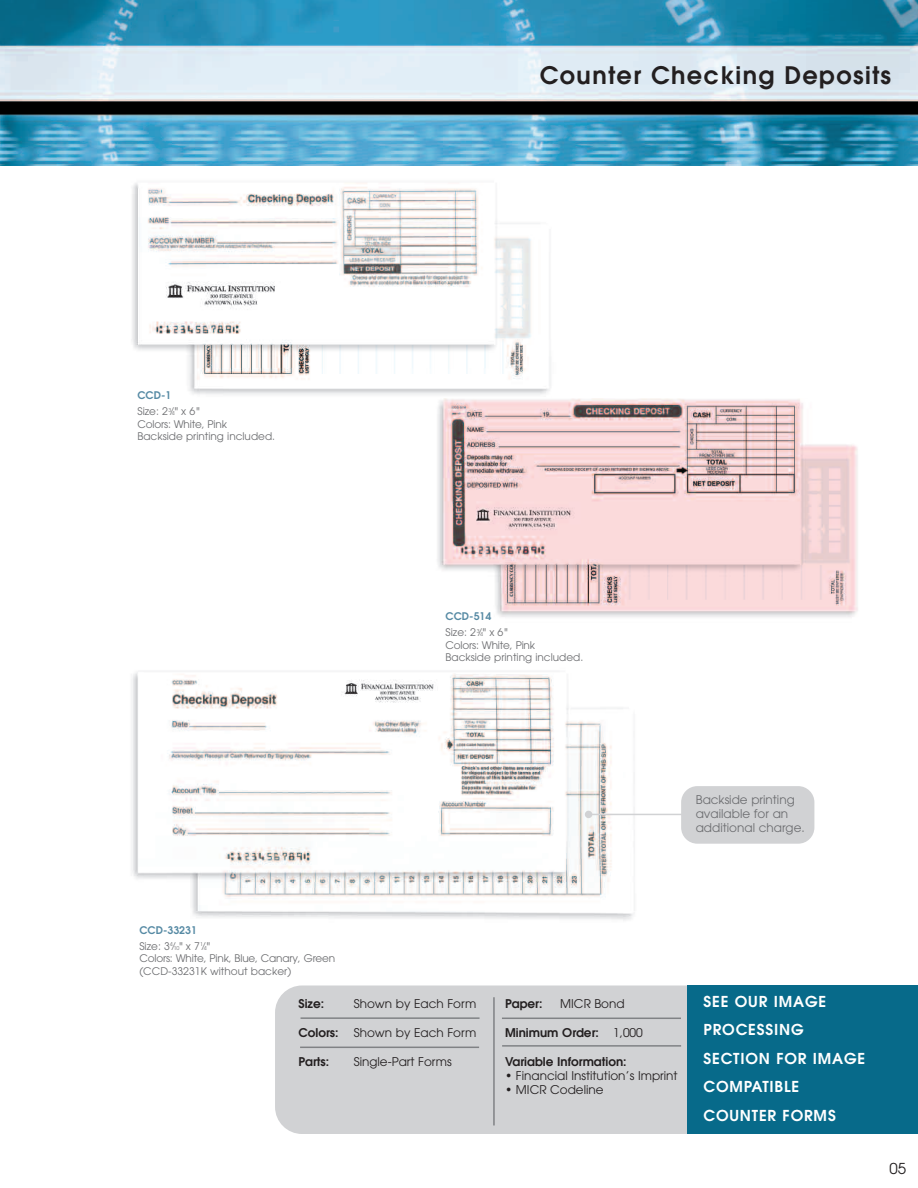
<style>
.page{position:relative;width:918px;height:1188px;background:#fff}
.page>*{position:absolute;margin:0;border:0;box-sizing:border-box;transform-origin:0 0}
.t1{font:600 24px "Avant Garde";letter-spacing:.055em;color:#231f20}
.t2{font:600 15px/28.5px "Avant Garde";letter-spacing:.055em;color:#fff}
.t3{font:15px "Avant Garde";color:#231f20}
.t4{font:12px "Avant Garde";color:#231f20}
.t5{font:600 12px "Avant Garde";color:#231f20}
.t6{font:12px/14.4px "Avant Garde";color:#6c6d70}
.t7{font:10.5px/15.9px "Avant Garde";color:#6c6d70}
.s1{font-weight:600;color:#568aa4}
.s2{font-size:5.25px}
.s3{font-weight:400}
</style>
<div class="page">
<div style="left:275px;top:986px;width:558px;height:148px;background:#d1d2d4;border-radius:27px"></div>
<div style="left:688px;top:986px;width:230px;height:148px;background:#076a8a"></div>
<img style="left:132px;top:672px;width:506px;height:249px">
<hr style="left:589px;top:814px;width:120px;height:1px;background:#d1d2d4">
<div style="left:585px;top:811px;width:7px;height:7px;background:#d1d2d4;border-radius:50%"></div>
<img style="left:0;top:0;width:918px;height:166px">
<hr style="left:301px;top:1017px;width:179px;height:2px;background:#808285">
<hr style="left:493px;top:997px;width:2px;height:128px;background:#808285">
<hr style="left:502px;top:1018px;width:179px;height:1px;background:#808285">
<hr style="left:300px;top:1047px;width:179px;height:1px;background:#808285">
<img style="left:132px;top:182px;width:419px;height:213px">
<img style="left:437px;top:398px;width:421px;height:219px">
<div style="left:681px;top:786px;width:133px;height:58px;background:#d1d2d4;border-radius:16px"></div>
<hr style="left:502px;top:1045px;width:179px;height:2px;background:#808285">
<h1 class="t1" style="left:540px;top:66px;width:353px">Counter Checking Deposits</h1>
<p class="t7" style="left:137px;top:388px;width:64px"><span class="s1">CCD-1<br></span>Size: 2<sup>3</sup>⁄<span class="s2">4</span>" x 6"</p>
<p class="t7" style="left:137px;top:419px;width:139px;line-height:12.6px">Colors: White, Pink<br>Backside printing included.</p>
<p class="t7" style="left:139px;top:923px;width:72px"><span class="s1">CCD-33231<br></span>Size: 3<sup>4</sup>⁄<span class="s2">10</span>" x 7<sup>1</sup>⁄<span class="s2">4</span>"</p>
<p class="t7" style="left:139px;top:953px;width:197px;line-height:12.6px">Colors: White, Pink, Blue, Canary, Green (CCD-33231K without backer)</p>
<p class="t7" style="left:446px;top:609px;width:64px"><span class="s1">CCD-514<br></span>Size: 2<sup>3</sup>⁄<span class="s2">4</span>" x 6"</p>
<p class="t7" style="left:446px;top:640px;width:139px;line-height:12.6px">Colors: White, Pink<br>Backside printing included.</p>
<p class="t6" style="left:696px;top:793px;width:111px">Backside printing available for an additional charge.</p>
<p class="t5" style="left:299px;top:999px;width:27px">Size:</p>
<p class="t4" style="left:354px;top:999px;width:124px">Shown by Each Form</p>
<p class="t5" style="left:299px;top:1028px;width:42px">Colors:</p>
<p class="t4" style="left:354px;top:1028px;width:124px">Shown by Each Form</p>
<p class="t5" style="left:299px;top:1057px;width:32px">Parts:</p>
<p class="t4" style="left:354px;top:1057px;width:100px">Single-Part Forms</p>
<p class="t5" style="left:505px;top:999px;width:39px">Paper:</p>
<p class="t4" style="left:560px;top:999px;width:66px">MICR Bond</p>
<p class="t5" style="left:505px;top:1028px;width:139px">Minimum Order: <span class="s3">1,000</span></p>
<p class="t5" style="left:505px;top:1057px;width:123px">Variable Information:</p>
<p class="t4" style="left:505px;top:1071px;width:174px">• Financial Institution’s Imprint</p>
<p class="t4" style="left:505px;top:1085px;width:100px">• MICR Codeline</p>
<h2 class="t2" style="left:704px;top:988px;width:163px">SEE OUR IMAGE<br>PROCESSING<br>SECTION FOR IMAGE<br>COMPATIBLE<br>COUNTER FORMS</h2>
<h2 class="t3" style="left:890px;top:1163px;width:18px">05</h2>
</div>
